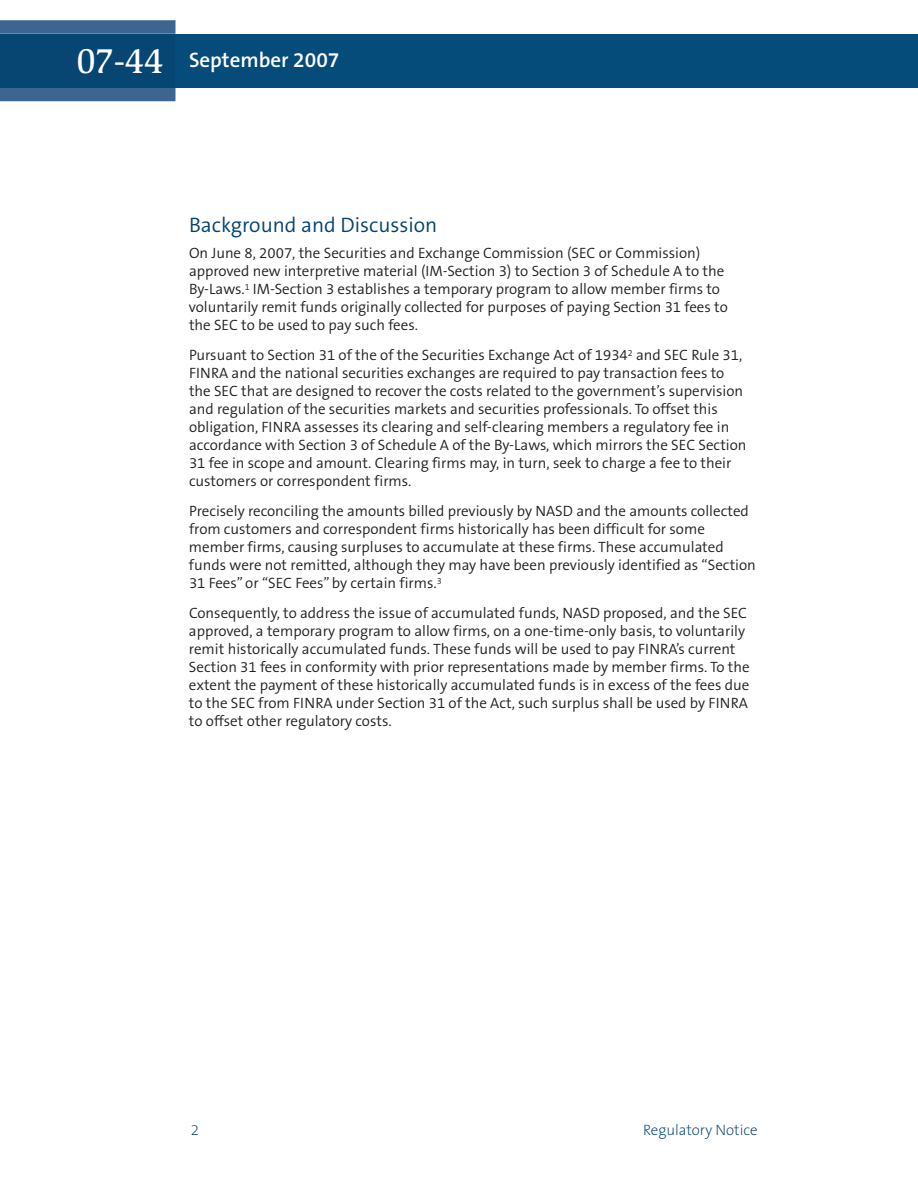
<style>
.page{position:relative;width:918px;height:1188px;background:#fff}
.page>*{position:absolute;margin:0;border:0;box-sizing:border-box;transform-origin:0 0}
.t1{font:500 36px "Slimbach LT";color:#fff}
.t2{font:300 21px "The Sans B4";color:#004270}
.t3{font:600 21px "The Sans B6";color:#fff}
.t4{font:300 15px/18px "The Sans B4";color:#231f20}
.t5{font:200 15px "The Sans B2";color:#004270}
</style>
<div class="page">
<div style="left:176px;top:34px;width:742px;height:54px;background:#064c7a"></div>
<svg style="left:0;top:20px;width:176px;height:81px;background:#406993"></svg>
<div style="left:0;top:34px;width:176px;height:54px;background:#074573"></div>
<h1 class="t1" style="left:76px;top:47px;width:89px">07-44</h1>
<h2 class="t3" style="left:189px;top:49px;width:152px">September 2007</h2>
<h2 class="t2" style="left:189px;top:214px;width:250px">Background and Discussion</h2>
<p class="t4" style="left:189px;top:245px;width:540px">On June 8, 2007, the Securities and Exchange Commission (SEC or Commission) approved new interpretive material (IM-Section 3) to Section 3 of Schedule A to the By-Laws.<sup>1</sup> IM-Section 3 establishes a temporary program to allow member firms to voluntarily remit funds originally collected for purposes of paying Section 31 fees to the SEC to be used to pay such fees.</p>
<p class="t4" style="left:189px;top:347px;width:559px">Pursuant to Section 31 of the of the Securities Exchange Act of 1934<sup>2</sup> and SEC Rule 31, FINRA and the national securities exchanges are required to pay transaction fees to the SEC that are designed to recover the costs related to the government’s supervision and regulation of the securities markets and securities professionals. To offset this obligation, FINRA assesses its clearing and self-clearing members a regulatory fee in accordance with Section 3 of Schedule A of the By-Laws, which mirrors the SEC Section 31 fee in scope and amount. Clearing firms may, in turn, seek to charge a fee to their customers or correspondent firms.</p>
<p class="t4" style="left:189px;top:503px;width:568px">Precisely reconciling the amounts billed previously by NASD and the amounts collected from customers and correspondent firms historically has been difficult for some member firms, causing surpluses to accumulate at these firms. These accumulated funds were not remitted, although they may have been previously identified as “Section 31 Fees” or “SEC Fees” by certain firms.<sup>3</sup></p>
<p class="t4" style="left:189px;top:605px;width:562px">Consequently, to address the issue of accumulated funds, NASD proposed, and the SEC approved, a temporary program to allow firms, on a one-time-only basis, to voluntarily remit historically accumulated funds. These funds will be used to pay FINRA’s current Section 31 fees in conformity with prior representations made by member firms. To the extent the payment of these historically accumulated funds is in excess of the fees due to the SEC from FINRA under Section 31 of the Act, such surplus shall be used by FINRA to offset other regulatory costs.</p>
<p class="t5" style="left:191px;top:1122px;width:10px">2</p>
<p class="t5" style="left:643px;top:1122px;width:116px">Regulatory Notice</p>
</div>
